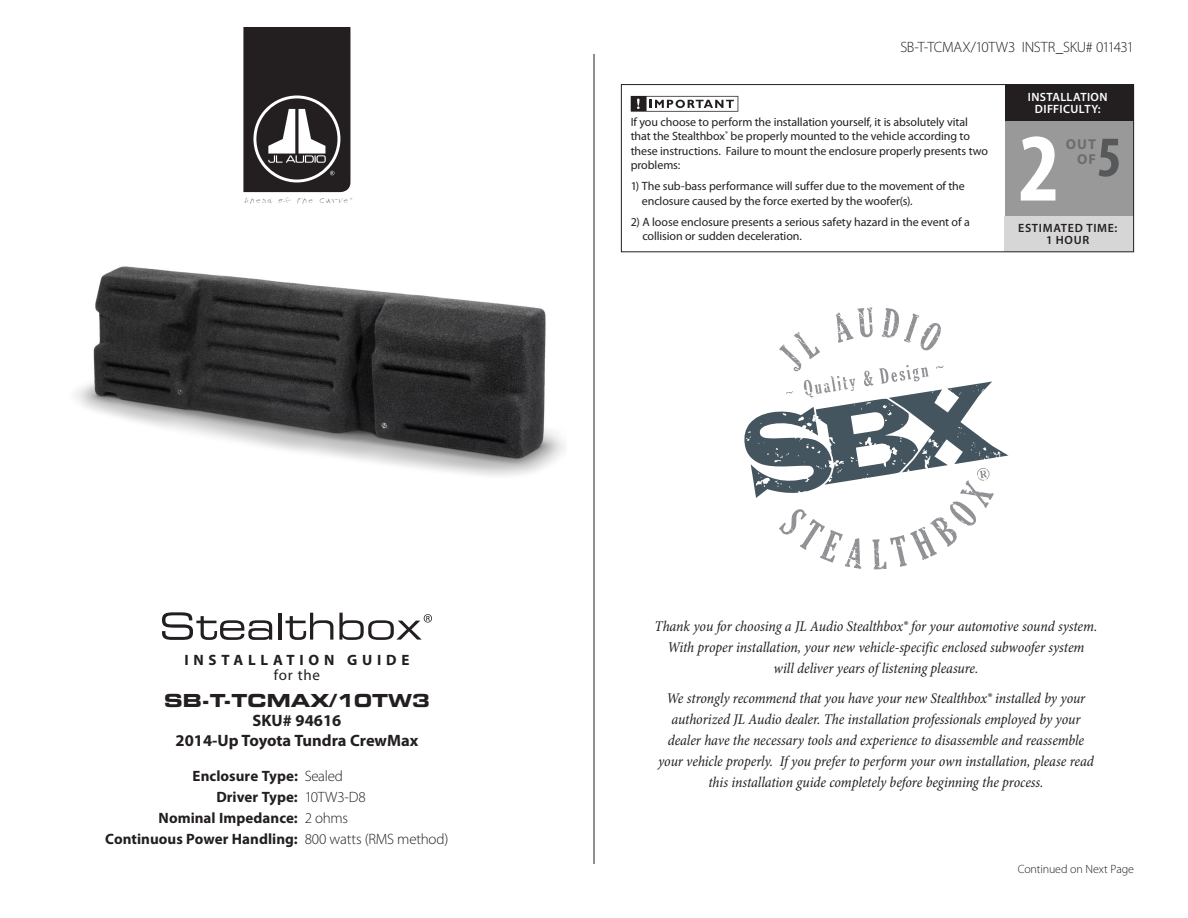
<style>
.page{position:relative;width:1188px;height:918px;background:#fff}
.page>*{position:absolute;margin:0;border:0;box-sizing:border-box;transform-origin:0 0}
.t1{font:700 condensed 97.5px "Myriad Pro";color:#fff}
.t2{font:700 condensed 57.6px "Myriad Pro";color:#57585a}
.t3{font:18px "Eurostile LT Std Bold Ex 2";color:#231f20}
.t4{font:700 16.5px "Myriad Pro";color:#231f20}
.Italic_Intro{font:italic condensed 15px/21px "Minion Pro";letter-spacing:-.005em;color:#231f20;text-align:center}
.Instructions{font:700 15px "Myriad Pro";letter-spacing:.005em;color:#231f20}
.Page_Footer{font:300 15px "Myriad Pro";letter-spacing:-.025em;color:#231f20}
.Instructions-2{font:700 15px/15px "Myriad Pro";letter-spacing:.32em;color:#231f20;text-align:center}
.t5{font:700 14.4px/14.4px "Myriad Pro";color:#6c6d70;text-align:right}
.t6{font:12px/14.4px "Myriad Pro";letter-spacing:-.005em;color:#231f20}
.t7{font:600 12px "Myriad Pro";letter-spacing:.03em;color:#fff}
.t8{font:600 12px "Myriad Pro";letter-spacing:.06em;color:#231f20}
.Page_Footer-2{font:300 12px "Myriad Pro";letter-spacing:-.005em;color:#231f20}
.s1{font-weight:400}
.s2{font-weight:300}
</style>
<div class="page">
<div style="left:1005px;top:84px;width:129px;height:38px;background:#231f20"></div>
<div style="left:1005px;top:122px;width:129px;height:94px;background:#999"></div>
<div style="left:1005px;top:216px;width:129px;height:36px;background:#d6d6d6"></div>
<hr style="left:594px;top:54px;width:1px;height:810px;background:#231f20">
<svg style="left:631px;top:96px;width:107px;height:16px"></svg>
<img style="left:75px;top:266px;width:489px;height:210px">
<svg style="left:162px;top:612px;width:110px;height:28px"></svg>
<hr style="left:278px;top:613px;width:3px;height:27px;background:#231f20">
<svg style="left:286px;top:613px;width:47px;height:27px"></svg>
<svg style="left:339px;top:613px;width:93px;height:27px"></svg>
<svg style="left:243px;top:27px;width:109px;height:177px"></svg>
<div style="left:621px;top:84px;width:513px;height:168px;border:1px solid #231f20"></div>
<svg style="left:744px;top:308px;width:265px;height:261px"></svg>
<p class="Instructions-2" style="left:184px;top:652px;width:227px">INSTALLATION GUIDE <span class="s1">for the</span></p>
<p class="t3" style="left:164px;top:688px;width:267px">SB-T-TCMAX/10TW3</p>
<p class="t4" style="left:253px;top:710px;width:90px">SKU# 94616</p>
<p class="t4" style="left:176px;top:730px;width:244px">2014-Up Toyota Tundra CrewMax</p>
<p class="Instructions" style="left:193px;top:767px;width:152px">Enclosure Type: <span class="s2">Sealed</span></p>
<p class="Instructions" style="left:216px;top:788px;width:151px">Driver Type: <span class="s2">10TW3-D8</span></p>
<p class="Instructions" style="left:159px;top:809px;width:191px">Nominal Impedance: <span class="s2">2 ohms</span></p>
<p class="Instructions" style="left:105px;top:830px;width:345px">Continuous Power Handling: <span class="s2">800 watts (RMS method)</span></p>
<p class="Page_Footer" style="left:900px;top:38px;width:235px">SB-T-TCMAX/10TW3 INSTR_SKU# 011431</p>
<p class="t6" style="left:631px;top:115px;width:359px">If you choose to perform the installation yourself, it is absolutely vital that the Stealthbox<sup>®</sup> be properly mounted to the vehicle according to these instructions. Failure to mount the enclosure properly presents two problems:</p>
<p class="t6" style="left:642px;top:179px;width:325px;text-indent:-11px">1) The sub-bass performance will suffer due to the movement of the enclosure caused by the force exerted by the woofer(s).</p>
<p class="t6" style="left:642px;top:215px;width:329px;text-indent:-12px">2) A loose enclosure presents a serious safety hazard in the event of a collision or sudden deceleration.</p>
<p class="t7" style="left:1028px;top:90px;width:81px">INSTALLATION</p>
<p class="t7" style="left:1035px;top:102px;width:67px">DIFFICULTY:</p>
<p class="t1" style="left:1018px;top:107px;width:43px">2</p>
<p class="t2" style="left:1097px;top:121px;width:26px">5</p>
<p class="t5" style="left:1066px;top:137px;width:32px">OUT<br>OF</p>
<p class="t8" style="left:1018px;top:220px;width:101px">ESTIMATED TIME:</p>
<p class="t8" style="left:1046px;top:232px;width:45px">1 HOUR</p>
<p class="Italic_Intro" style="left:655px;top:615px;width:444px">Thank you for choosing a JL Audio Stealthbox® for your automotive sound system.<br>With proper installation, your new vehicle-specific enclosed subwoofer system<br>will deliver years of listening pleasure.</p>
<p class="Italic_Intro" style="left:658px;top:688px;width:437px">We strongly recommend that you have your new Stealthbox® installed by your authorized JL Audio dealer. The installation professionals employed by your dealer have the necessary tools and experience to disassemble and reassemble your vehicle properly. If you prefer to perform your own installation, please read this installation guide completely before beginning the process.</p>
<p class="Page_Footer-2" style="left:1018px;top:862px;width:118px">Continued on Next Page</p>
</div>
